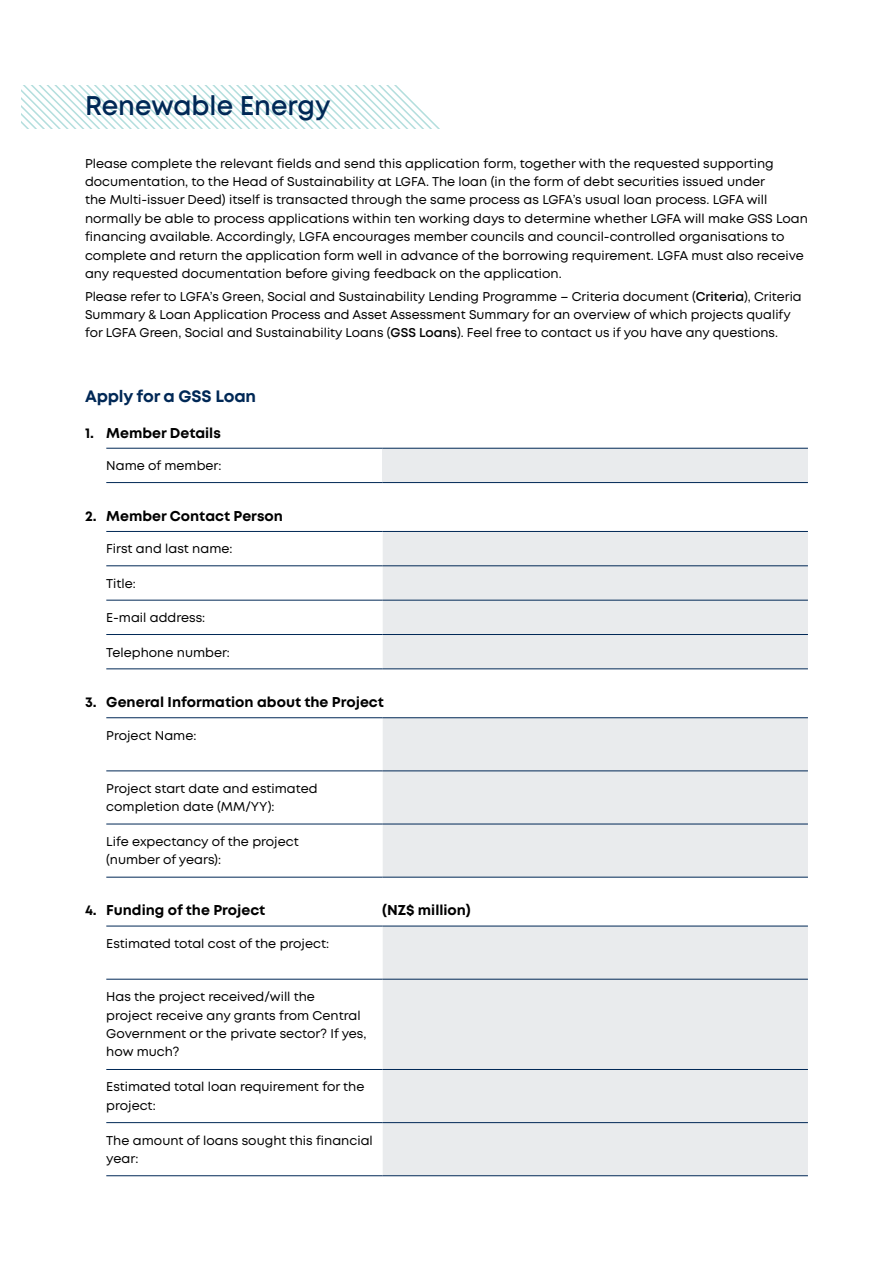
<style>
.page{position:relative;width:893px;height:1263px;background:#fff}
.page>*{position:absolute;margin:0;border:0;box-sizing:border-box;transform-origin:0 0}
.t1{font:600 27px "Mont";color:#002856}
.Sub-head{font:700 16.5px "Mont";letter-spacing:-.01em;color:#002856}
.Body{font:700 14.25px "Mont";color:#000}
.Body-2{font:12.75px/18.3px "Mont";color:#000}
.s1{font-weight:600}
</style>
<div class="page">
<svg style="left:21px;top:85px;width:418px;height:43px"></svg>
<div style="left:383px;top:448px;width:425px;height:35px;background:#e9ebed"></div>
<hr style="left:106px;top:448px;width:277px;height:1px;background:#002856">
<hr style="left:383px;top:448px;width:425px;height:1px;background:#002856">
<hr style="left:106px;top:482px;width:277px;height:1px;background:#002856">
<hr style="left:383px;top:482px;width:425px;height:1px;background:#002856">
<div style="left:383px;top:532px;width:425px;height:136px;background:#e9ebed"></div>
<hr style="left:106px;top:531px;width:277px;height:1px;background:#002856">
<hr style="left:106px;top:565px;width:277px;height:1px;background:#002856">
<hr style="left:106px;top:600px;width:277px;height:1px;background:#002856">
<hr style="left:106px;top:634px;width:277px;height:1px;background:#002856">
<hr style="left:106px;top:668px;width:277px;height:1px;background:#002856">
<hr style="left:383px;top:531px;width:425px;height:1px;background:#002856">
<hr style="left:383px;top:565px;width:425px;height:1px;background:#002856">
<hr style="left:383px;top:600px;width:425px;height:1px;background:#002856">
<hr style="left:383px;top:634px;width:425px;height:1px;background:#002856">
<hr style="left:383px;top:668px;width:425px;height:1px;background:#002856">
<div style="left:383px;top:718px;width:425px;height:159px;background:#e9ebed"></div>
<hr style="left:106px;top:717px;width:277px;height:1px;background:#002856">
<hr style="left:383px;top:717px;width:425px;height:1px;background:#002856">
<hr style="left:106px;top:770px;width:277px;height:1px;background:#002856">
<hr style="left:383px;top:770px;width:425px;height:1px;background:#002856">
<hr style="left:106px;top:824px;width:277px;height:1px;background:#002856">
<hr style="left:383px;top:824px;width:425px;height:1px;background:#002856">
<hr style="left:106px;top:877px;width:277px;height:1px;background:#002856">
<hr style="left:383px;top:877px;width:425px;height:1px;background:#002856">
<div style="left:383px;top:927px;width:425px;height:248px;background:#e9ebed"></div>
<hr style="left:106px;top:926px;width:277px;height:1px;background:#002856">
<hr style="left:383px;top:926px;width:425px;height:1px;background:#002856">
<hr style="left:106px;top:979px;width:277px;height:1px;background:#002856">
<hr style="left:383px;top:979px;width:425px;height:1px;background:#002856">
<hr style="left:106px;top:1069px;width:277px;height:1px;background:#002856">
<hr style="left:383px;top:1069px;width:425px;height:1px;background:#002856">
<hr style="left:106px;top:1122px;width:277px;height:1px;background:#002856">
<hr style="left:383px;top:1122px;width:425px;height:1px;background:#002856">
<hr style="left:106px;top:1175px;width:277px;height:1px;background:#002856">
<hr style="left:383px;top:1175px;width:425px;height:1px;background:#002856">
<p class="t1" style="left:85px;top:88px;width:247px">Renewable Energy</p>
<p class="Body-2" style="left:85px;top:154px;width:724px">Please complete the relevant fields and send this application form, together with the requested supporting documentation, to the Head of Sustainability at LGFA. The loan (in the form of debt securities issued under<br>the Multi-issuer Deed) itself is transacted through the same process as LGFA’s usual loan process. LGFA will normally be able to process applications within ten working days to determine whether LGFA will make GSS Loan financing available. Accordingly, LGFA encourages member councils and council-controlled organisations to complete and return the application form well in advance of the borrowing requirement. LGFA must also receive any requested documentation before giving feedback on the application.</p>
<p class="Body-2" style="left:85px;top:287px;width:718px">Please refer to LGFA’s Green, Social and Sustainability Lending Programme – Criteria document (<span class="s1">Criteria</span>), Criteria<br>Summary &amp; Loan Application Process and Asset Assessment Summary for an overview of which projects qualify for LGFA Green, Social and Sustainability Loans (<span class="s1">GSS Loans</span>). Feel free to contact us if you have any questions.</p>
<p class="Sub-head" style="left:85px;top:386px;width:173px">Apply for a GSS Loan</p>
<p class="Body" style="left:85px;top:423px;width:137px">1. Member Details</p>
<p class="Body-2" style="left:106px;top:457px;width:117px">Name of member:</p>
<p class="Body" style="left:85px;top:507px;width:199px">2. Member Contact Person</p>
<p class="Body-2" style="left:106px;top:540px;width:128px">First and last name:</p>
<p class="Body-2" style="left:106px;top:574px;width:31px">Title:</p>
<p class="Body-2" style="left:106px;top:609px;width:100px">E-mail address:</p>
<p class="Body-2" style="left:106px;top:643px;width:125px">Telephone number:</p>
<p class="Body" style="left:85px;top:693px;width:300px">3. General Information about the Project</p>
<p class="Body-2" style="left:106px;top:726px;width:92px">Project Name:</p>
<p class="Body-2" style="left:106px;top:779px;width:213px">Project start date and estimated completion date (MM/YY):</p>
<p class="Body-2" style="left:106px;top:832px;width:194px">Life expectancy of the project (number of years):</p>
<p class="Body" style="left:85px;top:901px;width:182px">4. Funding of the Project</p>
<p class="Body" style="left:382px;top:901px;width:90px">(NZ$ million)</p>
<p class="Body-2" style="left:106px;top:934px;width:224px">Estimated total cost of the project:</p>
<p class="Body-2" style="left:106px;top:988px;width:262px">Has the project received/will the<br>project receive any grants from Central<br>Government or the private sector? If yes, how much?</p>
<p class="Body-2" style="left:106px;top:1078px;width:260px">Estimated total loan requirement for the project:</p>
<p class="Body-2" style="left:106px;top:1131px;width:268px">The amount of loans sought this financial year:</p>
</div>
